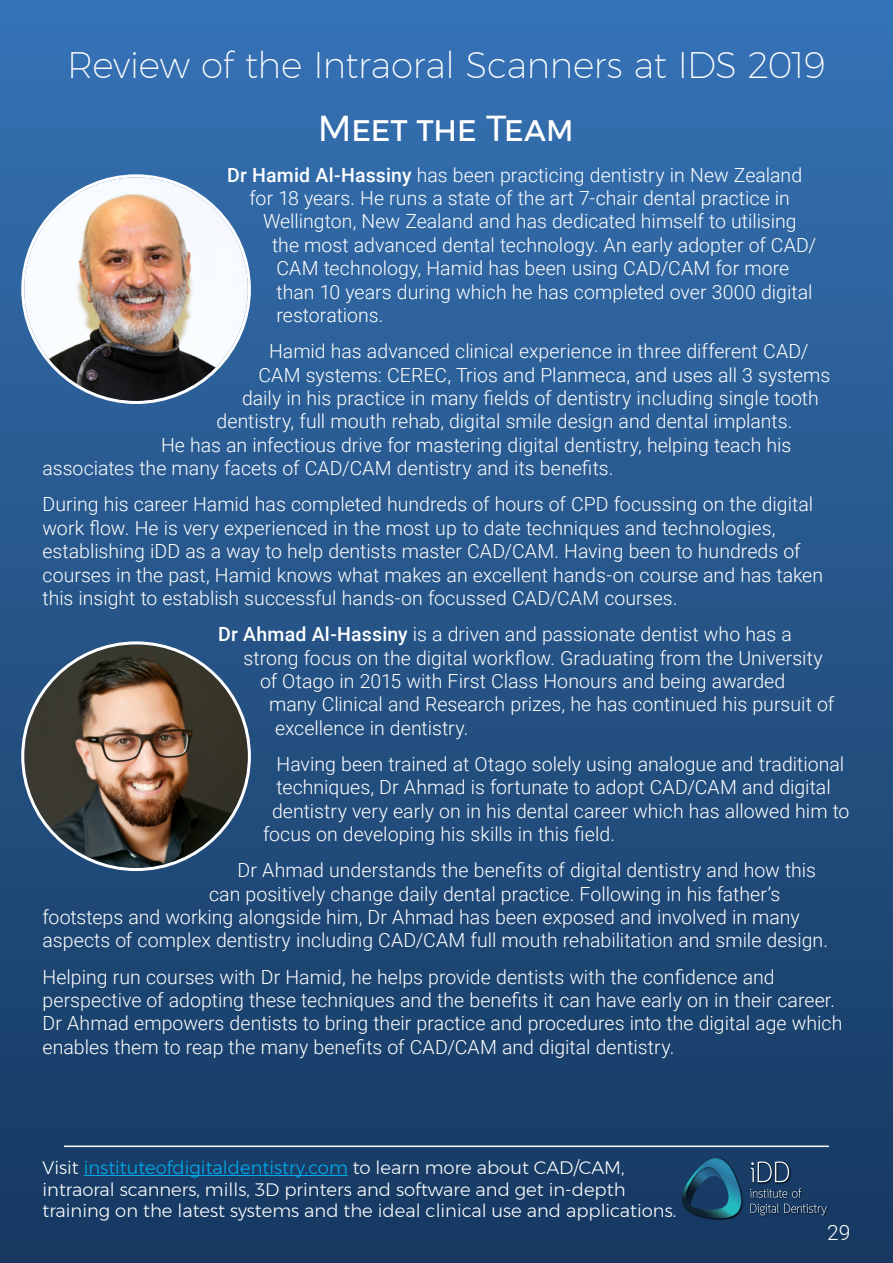
<style>
.page{position:relative;width:893px;height:1263px;background:#fff}
.page>*{position:absolute;margin:0;border:0;box-sizing:border-box;transform-origin:0 0}
.t1{font:200 36px "Montserrat";letter-spacing:-.01em;color:#fff}
.t2{font:36px "Montserrat";letter-spacing:-.02em;color:#fff}
.t3{font:300 21px "Roboto";color:#fff}
.t4{font:300 19.5px/23.4px "Roboto";color:#fff}
.t5{font:300 18px/21.6px "Montserrat";color:#fff}
.s1{font-weight:500}
.s2{color:#00aeef}
</style>
<div class="page">
<div style="left:0;top:0;width:893px;height:1263px;background:linear-gradient(to bottom,#3773b4,#16385f)"></div>
<hr style="left:84px;top:1175px;width:264px;height:1px;background:#00aeef">
<img style="left:680px;top:1157px;width:63px;height:63px">
<img style="left:749px;top:1187px;width:54px;height:13px">
<img style="left:750px;top:1160px;width:41px;height:24px">
<svg style="left:751px;top:1161px;width:38px;height:21px"></svg>
<img style="left:749px;top:1202px;width:80px;height:15px">
<svg style="left:750px;top:1188px;width:77px;height:27px;background:#2c4a6c"></svg>
<svg style="left:681px;top:1158px;width:61px;height:61px;background:#1b5171"></svg>
<hr style="left:65px;top:1145px;width:763px;height:2px;background:#fff">
<img style="left:24px;top:644px;width:224px;height:224px;border-radius:112px">
<img style="left:24px;top:177px;width:224px;height:224px;border-radius:112px">
<h1 class="t1" style="left:67px;top:38px;width:760px">Review of the Intraoral Scanners at IDS 2019</h1>
<h1 class="t2" style="left:318px;top:101px;width:258px">Meet the Team</h1>
<p class="t4" style="left:227px;top:162px;width:577px"><span class="s1">Dr Hamid Al-Hassiny</span> has been practicing dentistry in New Zealand</p>
<p class="t4" style="left:250px;top:186px;width:542px">for 18 years. He runs a state of the art 7-chair dental practice in</p>
<p class="t4" style="left:263px;top:209px;width:535px">Wellington, New Zealand and has dedicated himself to utilising</p>
<p class="t4" style="left:272px;top:232px;width:546px">the most advanced dental technology. An early adopter of CAD/</p>
<p class="t4" style="left:277px;top:256px;width:514px">CAM technology, Hamid has been using CAD/CAM for more</p>
<p class="t4" style="left:277px;top:279px;width:537px">than 10 years during which he has completed over 3000 digital</p>
<p class="t4" style="left:277px;top:303px;width:109px">restorations.</p>
<p class="t4" style="left:269px;top:339px;width:541px">Hamid has advanced clinical experience in three different CAD/</p>
<p class="t4" style="left:259px;top:362px;width:573px">CAM systems: CEREC, Trios and Planmeca, and uses all 3 systems</p>
<p class="t4" style="left:242px;top:386px;width:578px">daily in his practice in many fields of dentistry including single tooth</p>
<p class="t4" style="left:217px;top:409px;width:577px">dentistry, full mouth rehab, digital smile design and dental implants.</p>
<p class="t4" style="left:161px;top:432px;width:632px">He has an infectious drive for mastering digital dentistry, helping teach his</p>
<p class="t4" style="left:43px;top:456px;width:572px">associates the many facets of CAD/CAM dentistry and its benefits.</p>
<p class="t4" style="left:43px;top:492px;width:782px">During his career Hamid has completed hundreds of hours of CPD focussing on the digital work flow. He is very experienced in the most up to date techniques and technologies, establishing iDD as a way to help dentists master CAD/CAM. Having been to hundreds of courses in the past, Hamid knows what makes an excellent hands-on course and has taken this insight to establish successful hands-on focussed CAD/CAM courses.</p>
<p class="t4" style="left:218px;top:622px;width:575px"><span class="s1">Dr Ahmad Al-Hassiny</span> is a driven and passionate dentist who has a</p>
<p class="t4" style="left:244px;top:645px;width:581px">strong focus on the digital workflow. Graduating from the University</p>
<p class="t4" style="left:260px;top:668px;width:527px">of Otago in 2015 with First Class Honours and being awarded</p>
<p class="t4" style="left:269px;top:692px;width:567px">many Clinical and Research prizes, he has continued his pursuit of</p>
<p class="t4" style="left:275px;top:715px;width:195px">excellence in dentistry.</p>
<p class="t4" style="left:277px;top:751px;width:569px">Having been trained at Otago solely using analogue and traditional</p>
<p class="t4" style="left:277px;top:775px;width:556px">techniques, Dr Ahmad is fortunate to adopt CAD/CAM and digital</p>
<p class="t4" style="left:272px;top:798px;width:579px">dentistry very early on in his dental career which has allowed him to</p>
<p class="t4" style="left:263px;top:822px;width:353px">focus on developing his skills in this field.</p>
<p class="t4" style="left:238px;top:858px;width:580px">Dr Ahmad understands the benefits of digital dentistry and how this</p>
<p class="t4" style="left:209px;top:881px;width:573px">can positively change daily dental practice. Following in his father’s</p>
<p class="t4" style="left:43px;top:905px;width:759px">footsteps and working alongside him, Dr Ahmad has been exposed and involved in many</p>
<p class="t4" style="left:43px;top:928px;width:787px">aspects of complex dentistry including CAD/CAM full mouth rehabilitation and smile design.</p>
<p class="t4" style="left:43px;top:964px;width:801px">Helping run courses with Dr Hamid, he helps provide dentists with the confidence and perspective of adopting these techniques and the benefits it can have early on in their career.<br>Dr Ahmad empowers dentists to bring their practice and procedures into the digital age which enables them to reap the many benefits of CAD/CAM and digital dentistry.</p>
<p class="t5" style="left:43px;top:1156px;width:635px">Visit <span class="s2">instituteofdigitaldentistry.com</span> to learn more about CAD/CAM, intraoral scanners, mills, 3D printers and software and get in-depth training on the latest systems and the ideal clinical use and applications.</p>
<p class="t3" style="left:827px;top:1218px;width:25px">29</p>
</div>
